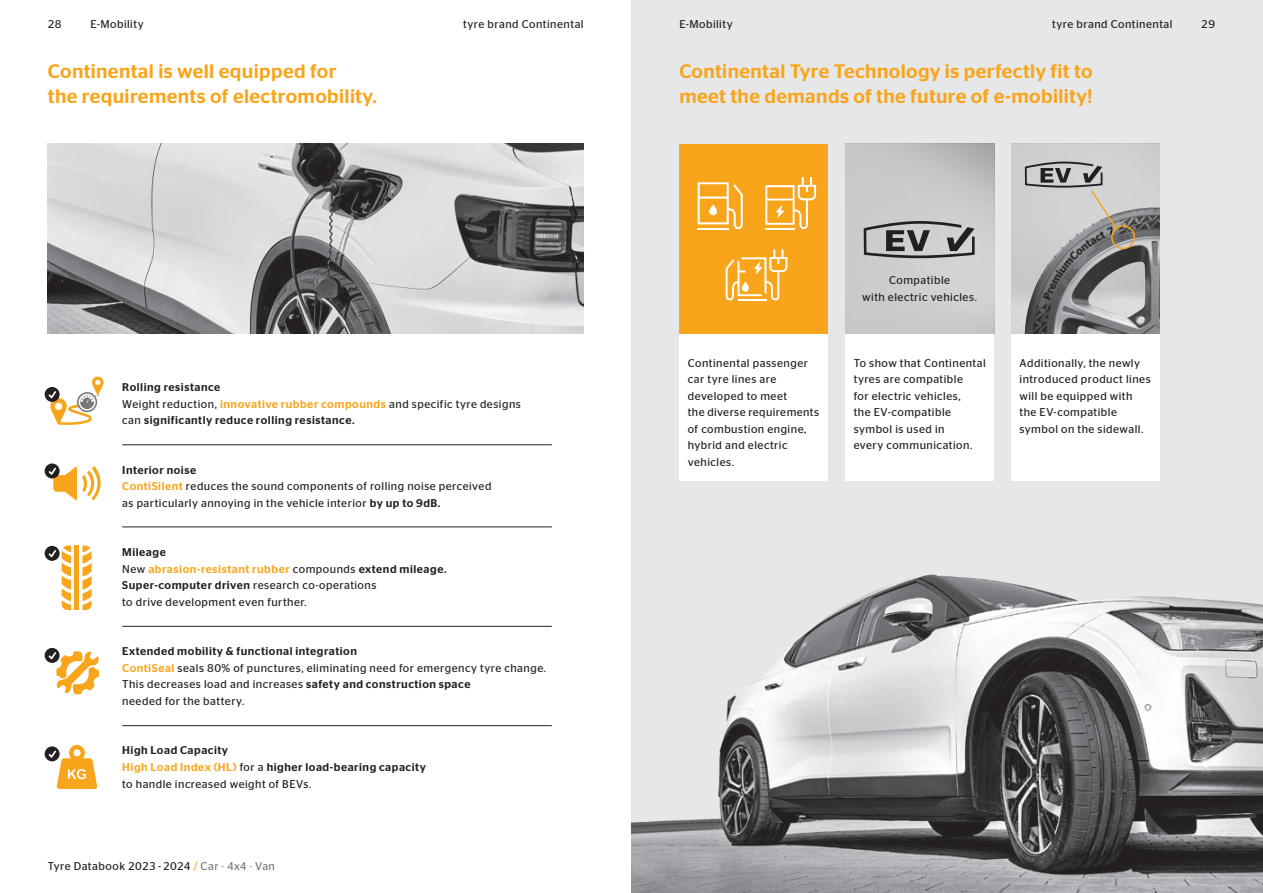
<style>
.page{position:relative;width:1263px;height:893px;background:#fff}
.page>*{position:absolute;margin:0;border:0;box-sizing:border-box;transform-origin:0 0}
.t1{font:500 19.5px/24.8px "Continental Stag Sans";letter-spacing:.02em;color:#f9a51b}
.t2{font:11.25px/16.5px "Continental Stag Sans";letter-spacing:.045em;color:#231f20}
.t3{font:500 11.25px/16.5px "Continental Stag Sans";letter-spacing:.045em;color:#231f20}
.s1{font-weight:400}
.s2{color:#f9a51b}
.s3{font-weight:500}
.s4{font-weight:500;color:#f9a51b}
.s5{color:#76787b}
</style>
<div class="page">
<div style="left:631px;top:0;width:632px;height:893px;background:#e6e7e9"></div>
<img style="left:48px;top:144px;width:536px;height:190px">
<img style="left:631px;top:574px;width:632px;height:319px">
<svg style="left:845px;top:144px;width:149px;height:336px;background:#e2e2e3"></svg>
<svg style="left:1011px;top:144px;width:149px;height:336px;background:#f4f5f5"></svg>
<div style="left:679px;top:144px;width:149px;height:336px;background:#fff"></div>
<div style="left:679px;top:144px;width:149px;height:190px;background:#f9a51b"></div>
<img style="left:1016px;top:206px;width:144px;height:128px">
<hr style="left:738px;top:299px;width:28px;height:2px;background:#fff">
<svg style="left:725px;top:249px;width:62px;height:51px"></svg>
<svg style="left:698px;top:182px;width:45px;height:47px"></svg>
<hr style="left:698px;top:228px;width:31px;height:1px;background:#fff">
<svg style="left:765px;top:177px;width:51px;height:52px"></svg>
<hr style="left:765px;top:228px;width:30px;height:1px;background:#fff">
<hr style="left:75px;top:546px;width:4px;height:64px;background:#f9a51b">
<svg style="left:83px;top:546px;width:9px;height:64px"></svg>
<svg style="left:45px;top:463px;width:56px;height:38px"></svg>
<svg style="left:45px;top:546px;width:26px;height:64px"></svg>
<svg style="left:45px;top:648px;width:54px;height:46px"></svg>
<svg style="left:45px;top:745px;width:52px;height:44px"></svg>
<svg style="left:45px;top:376px;width:59px;height:49px"></svg>
<hr style="left:123px;top:444px;width:428px;height:1px;background:#231f20">
<hr style="left:123px;top:526px;width:428px;height:1px;background:#231f20">
<hr style="left:123px;top:626px;width:428px;height:1px;background:#231f20">
<hr style="left:123px;top:725px;width:428px;height:1px;background:#231f20">
<svg style="left:864px;top:221px;width:111px;height:37px;background:#929193"></svg>
<svg style="left:1025px;top:162px;width:93px;height:68px;background:#bbbaba"></svg>
<div style="left:1111px;top:225px;width:24px;height:24px;border:2px solid #f9a51b;border-radius:50%"></div>
<p class="t2" style="left:48px;top:16px;width:15px">28</p>
<p class="t2" style="left:1201px;top:16px;width:15px">29</p>
<p class="t2" style="left:90px;top:16px;width:55px">E-Mobility</p>
<p class="t2" style="left:463px;top:16px;width:122px">tyre brand Continental</p>
<p class="t2" style="left:679px;top:16px;width:55px">E-Mobility</p>
<p class="t2" style="left:1052px;top:16px;width:122px">tyre brand Continental</p>
<h1 class="t1" style="left:679px;top:59px;width:415px">Continental Tyre Technology is perfectly fit to meet the demands of the future of e-mobility!</h1>
<h1 class="t1" style="left:48px;top:59px;width:331px">Continental is well equipped for<br>the requirements of electromobility.</h1>
<p class="t3" style="left:122px;top:379px;width:400px">Rolling resistance<br><span class="s1">Weight reduction,</span> <span class="s2">innovative rubber compounds</span> <span class="s1">and specific tyre designs can</span> significantly reduce rolling resistance.</p>
<p class="t2" style="left:122px;top:462px;width:371px"><span class="s3">Interior noise<br></span><span class="s4">ContiSilent</span> reduces the sound components of rolling noise perceived as particularly annoying in the vehicle interior <span class="s3">by up to 9dB.</span></p>
<p class="t2" style="left:122px;top:544px;width:326px"><span class="s3">Mileage<br></span>New <span class="s4">abrasion-resistant rubber</span> compounds <span class="s3">extend mileage.<br>Super-computer driven</span> research co-operations<br>to drive development even further.</p>
<p class="t2" style="left:122px;top:643px;width:425px"><span class="s3">Extended mobility &amp; functional integration<br></span><span class="s4">ContiSeal</span> seals 80% of punctures, eliminating need for emergency tyre change.<br>This decreases load and increases <span class="s3">safety and construction space<br></span>needed for the battery.</p>
<p class="t3" style="left:122px;top:742px;width:305px">High Load Capacity<br><span class="s2">High Load Index (HL)</span> <span class="s1">for a</span> higher load-bearing capacity <span class="s1">to handle increased weight of BEVs.</span></p>
<p class="t2" style="left:48px;top:858px;width:229px">Tyre Databook 2023 - 2024 <span class="s2">/</span> <span class="s5">Car · 4x4 · Van</span></p>
<p class="t2" style="left:688px;top:354px;width:133px">Continental passenger car tyre lines are developed to meet<br>the diverse requirements of combustion engine, hybrid and electric vehicles.</p>
<p class="t2" style="left:862px;top:272px;width:116px;text-align:center">Compatible<br>with electric vehicles.</p>
<p class="t2" style="left:854px;top:354px;width:134px">To show that Continental tyres are compatible<br>for electric vehicles,<br>the EV-compatible symbol is used in<br>every communication.</p>
<p class="t2" style="left:1019px;top:354px;width:133px">Additionally, the newly introduced product lines will be equipped with the EV-compatible symbol on the sidewall.</p>
</div>
